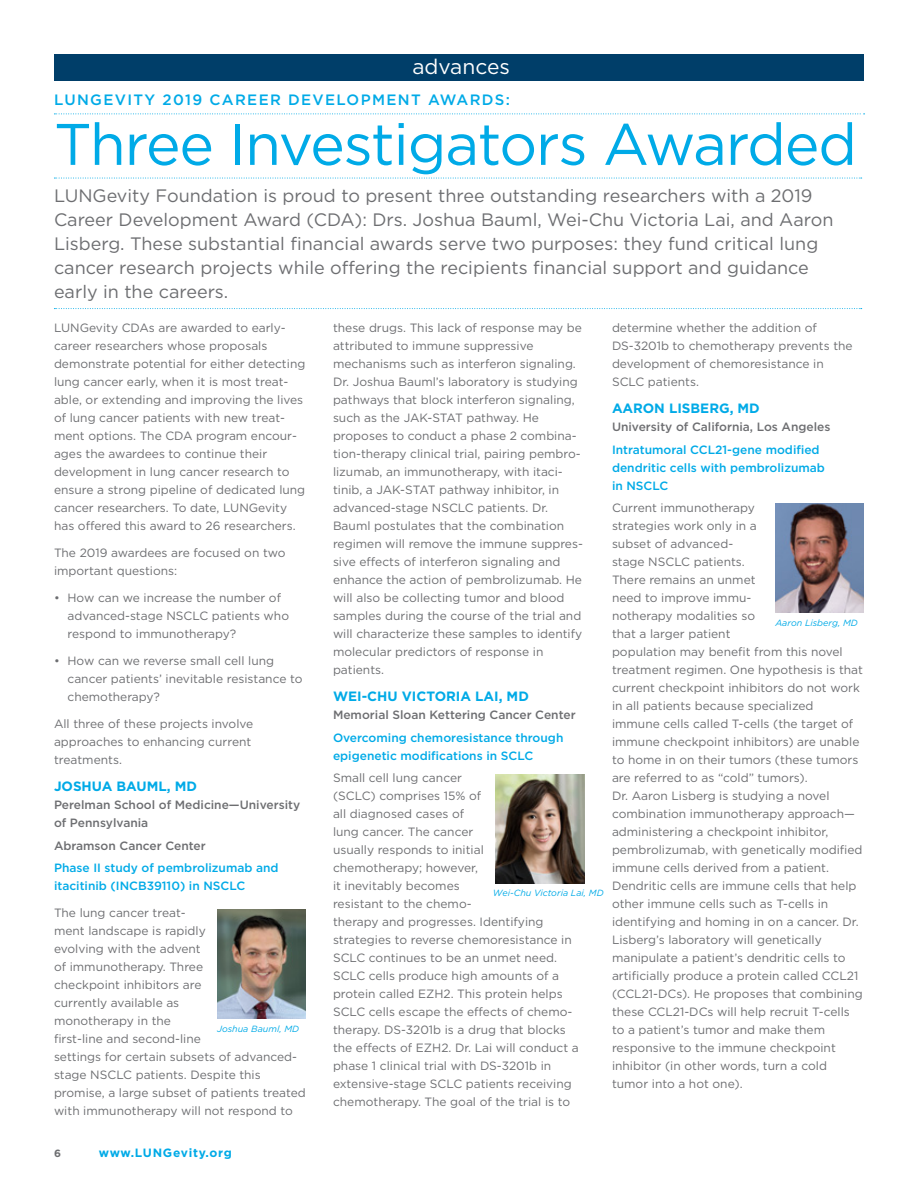
<style>
.page{position:relative;width:918px;height:1188px;background:#fff}
.page>*{position:absolute;margin:0;border:0;box-sizing:border-box;transform-origin:0 0}
.t1{font:58.5px "Gotham";letter-spacing:-.02em;color:#00aae7}
.t2{font:21px "Gotham";color:#fff}
.t3{font:18px/24px "Gotham";color:#6d6e71}
.t4{font:500 15px "Gotham";letter-spacing:.09em;color:#00aae7}
.t5{font:700 13.5px "Gotham";color:#00aae7}
.t6{font:12px/18px "Gotham";color:#6d6e71}
.t7{font:500 12px/18px "Gotham";color:#00aae7}
.t8{font:500 12px/18px "Gotham";color:#6d6e71}
.t9{font:700 12px "Gotham";letter-spacing:.06em;color:#00aae7}
.t10{font:700 10.5px "Gotham";color:#6d6e71}
.t11{font:italic 9px "Gotham";color:#00aae7}
</style>
<div class="page">
<div style="left:54px;top:54px;width:810px;height:27px;background:#003e69"></div>
<svg style="left:54px;top:114px;width:811px;height:1px"></svg>
<svg style="left:54px;top:308px;width:808px;height:1px"></svg>
<svg style="left:54px;top:178px;width:808px;height:1px"></svg>
<img style="left:775px;top:503px;width:89px;height:109px">
<img style="left:217px;top:909px;width:88px;height:110px">
<img style="left:496px;top:774px;width:88px;height:110px">
<h2 class="t2" style="left:412px;top:54px;width:99px">advances</h2>
<p class="t4" style="left:54px;top:90px;width:458px">LUNGEVITY 2019 CAREER DEVELOPMENT AWARDS:</p>
<h1 class="t1" style="left:54px;top:107px;width:805px">Three Investigators Awarded</h1>
<p class="t3" style="left:54px;top:184px;width:781px">LUNGevity Foundation is proud to present three outstanding researchers with a 2019<br>Career Development Award (CDA): Drs. Joshua Bauml, Wei-Chu Victoria Lai, and Aaron Lisberg. These substantial financial awards serve two purposes: they fund critical lung cancer research projects while offering the recipients financial support and guidance early in the careers.</p>
<p class="t6" style="left:54px;top:319px;width:253px">LUNGevity CDAs are awarded to early&shy;career researchers whose proposals demonstrate potential for either detecting lung cancer early, when it is most treat&shy;able, or extending and improving the lives of lung cancer patients with new treat&shy;ment options. The CDA program encour&shy;ages the awardees to continue their development in lung cancer research to ensure a strong pipeline of dedicated lung cancer researchers. To date, LUNGevity has offered this award to 26 researchers.</p>
<p class="t6" style="left:54px;top:544px;width:233px">The 2019 awardees are focused on two important questions:</p>
<p class="t6" style="left:68px;top:589px;width:223px;text-indent:-14px">• How can we increase the number of advanced-stage NSCLC patients who respond to immunotherapy?</p>
<p class="t6" style="left:68px;top:652px;width:236px;text-indent:-14px">• How can we reverse small cell lung cancer patients’ inevitable resistance to chemotherapy?</p>
<p class="t6" style="left:54px;top:715px;width:201px">All three of these projects involve approaches to enhancing current treatments.</p>
<p class="t5" style="left:54px;top:778px;width:145px">JOSHUA BAUML, MD</p>
<p class="t8" style="left:54px;top:796px;width:248px">Perelman School of Medicine—University of Pennsylvania</p>
<p class="t8" style="left:54px;top:836px;width:153px">Abramson Cancer Center</p>
<p class="t7" style="left:54px;top:859px;width:226px">Phase II study of pembrolizumab and itacitinib (INCB39110) in NSCLC</p>
<p class="t6" style="left:54px;top:904px;width:253px">The lung cancer treat-<br>ment landscape is rapidly<br>evolving with the advent<br>of immunotherapy. Three<br>checkpoint inhibitors are<br>currently available as<br>monotherapy in the<br>first-line and second-line<br>settings for certain subsets of advanced&shy;stage NSCLC patients. Despite this promise, a large subset of patients treated with immunotherapy will not respond to</p>
<p class="t11" style="left:217px;top:1023px;width:84px">Joshua Bauml, MD</p>
<p class="t10" style="left:54px;top:1146px;width:8px">6</p>
<p class="t9" style="left:99px;top:1145px;width:135px">www.LUNGevity.org</p>
<p class="t6" style="left:333px;top:319px;width:251px">these drugs. This lack of response may be attributed to immune suppressive mechanisms such as interferon signaling.<br>Dr. Joshua Bauml’s laboratory is studying pathways that block interferon signaling, such as the JAK-STAT pathway. He proposes to conduct a phase 2 combina&shy;tion-therapy clinical trial, pairing pembro&shy;lizumab, an immunotherapy, with itaci&shy;tinib, a JAK-STAT pathway inhibitor, in advanced-stage NSCLC patients. Dr.<br>Bauml postulates that the combination regimen will remove the immune suppres&shy;sive effects of interferon signaling and enhance the action of pembrolizumab. He will also be collecting tumor and blood samples during the course of the trial and will characterize these samples to identify molecular predictors of response in patients.</p>
<p class="t5" style="left:333px;top:688px;width:197px">WEI-CHU VICTORIA LAI, MD</p>
<p class="t8" style="left:333px;top:706px;width:244px">Memorial Sloan Kettering Cancer Center</p>
<p class="t7" style="left:333px;top:728px;width:232px">Overcoming chemoresistance through epigenetic modifications in SCLC</p>
<p class="t6" style="left:333px;top:769px;width:247px">Small cell lung cancer<br>(SCLC) comprises 15% of<br>all diagnosed cases of<br>lung cancer. The cancer<br>usually responds to initial<br>chemotherapy; however,<br>it inevitably becomes<br>resistant to the chemo-<br>therapy and progresses. Identifying strategies to reverse chemoresistance in<br>SCLC continues to be an unmet need.<br>SCLC cells produce high amounts of a protein called EZH2. This protein helps<br>SCLC cells escape the effects of chemo&shy;therapy. DS-3201b is a drug that blocks the effects of EZH2. Dr. Lai will conduct a phase 1 clinical trial with DS-3201b in extensive-stage SCLC patients receiving chemotherapy. The goal of the trial is to</p>
<p class="t11" style="left:493px;top:887px;width:112px">Wei-Chu Victoria Lai, MD</p>
<p class="t6" style="left:612px;top:319px;width:242px">determine whether the addition of<br>DS-3201b to chemotherapy prevents the development of chemoresistance in<br>SCLC patients.</p>
<p class="t5" style="left:612px;top:400px;width:149px">AARON LISBERG, MD</p>
<p class="t8" style="left:612px;top:418px;width:220px">University of California, Los Angeles</p>
<p class="t7" style="left:612px;top:440px;width:215px">Intratumoral CCL21-gene modified dendritic cells with pembrolizumab in NSCLC</p>
<p class="t6" style="left:612px;top:499px;width:252px">Current immunotherapy<br>strategies work only in a<br>subset of advanced-<br>stage NSCLC patients.<br>There remains an unmet<br>need to improve immu-<br>notherapy modalities so<br>that a larger patient<br>population may benefit from this novel treatment regimen. One hypothesis is that current checkpoint inhibitors do not work in all patients because specialized immune cells called T-cells (the target of immune checkpoint inhibitors) are unable to home in on their tumors (these tumors are referred to as “cold” tumors).<br>Dr. Aaron Lisberg is studying a novel combination immunotherapy approach— administering a checkpoint inhibitor, pembrolizumab, with genetically modified immune cells derived from a patient.<br>Dendritic cells are immune cells that help other immune cells such as T-cells in identifying and homing in on a cancer. Dr.<br>Lisberg’s laboratory will genetically manipulate a patient’s dendritic cells to artificially produce a protein called CCL21 (CCL21-DCs). He proposes that combining these CCL21-DCs will help recruit T-cells to a patient’s tumor and make them responsive to the immune checkpoint inhibitor (in other words, turn a cold tumor into a hot one).</p>
<p class="t11" style="left:775px;top:617px;width:84px">Aaron Lisberg, MD</p>
</div>
